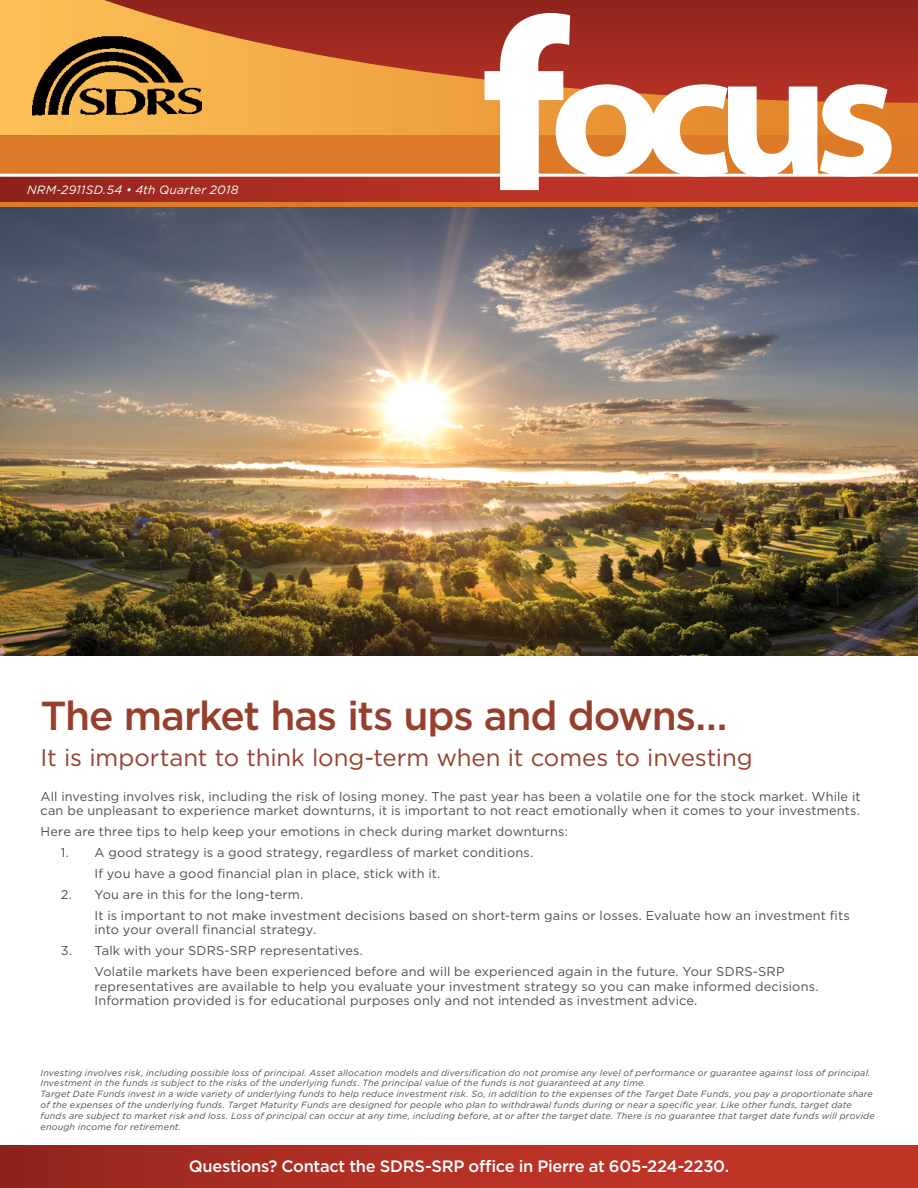
<style>
.page{position:relative;width:918px;height:1188px;background:#fff}
.page>*{position:absolute;margin:0;border:0;box-sizing:border-box;transform-origin:0 0}
.H1_1{font:500 40.5px "Gotham";letter-spacing:-.03em;color:#973f2d}
.t1{font:24px "Gotham";letter-spacing:-.005em;color:#973f2d}
.t2{font:500 16.5px "Gotham";letter-spacing:-.02em;color:#fff}
.t3{font:12.75px/14.2px "Gotham";letter-spacing:.015em;color:#4d4d4f}
.t4{font:italic 12px "Gotham";letter-spacing:.02em;color:#fff}
.t5{font:italic 9px/10.8px "Gotham";letter-spacing:.025em;color:#4d4d4f}
</style>
<div class="page">
<svg style="left:0;top:0;width:918px;height:135px;background:#cb7236"></svg>
<div style="left:0;top:135px;width:918px;height:73px;background:#dd7a27"></div>
<div style="left:0;top:176px;width:918px;height:26px;background:linear-gradient(to right,#99271f,#c93828)"></div>
<hr style="left:0;top:174px;width:918px;height:3px;background:#fff">
<img style="left:24px;top:28px;width:178px;height:90px">
<svg style="left:485px;top:13px;width:407px;height:177px"></svg>
<img style="left:0;top:208px;width:918px;height:448px">
<div style="left:0;top:1145px;width:918px;height:43px;background:linear-gradient(to right,#99271f,#c93828)"></div>
<p class="t4" style="left:27px;top:182px;width:213px">NRM-2911SD.54 • 4th Quarter 2018</p>
<h1 class="H1_1" style="left:40px;top:689px;width:688px">The market has its ups and downs…</h1>
<p class="t1" style="left:40px;top:742px;width:714px">It is important to think long-term when it comes to investing</p>
<p class="t3" style="left:40px;top:789px;width:822px">All investing involves risk, including the risk of losing money. The past year has been a volatile one for the stock market. While it can be unpleasant to experience market downturns, it is important to not react emotionally when it comes to your investments.</p>
<p class="t3" style="left:40px;top:824px;width:529px">Here are three tips to help keep your emotions in check during market downturns:</p>
<p class="t3" style="left:61px;top:845px;width:474px">1. A good strategy is a good strategy, regardless of market conditions.</p>
<p class="t3" style="left:94px;top:866px;width:347px">If you have a good financial plan in place, stick with it.</p>
<p class="t3" style="left:61px;top:887px;width:244px">2. You are in this for the long-term.</p>
<p class="t3" style="left:94px;top:908px;width:757px">It is important to not make investment decisions based on short-term gains or losses. Evaluate how an investment fits into your overall financial strategy.</p>
<p class="t3" style="left:61px;top:943px;width:304px">3. Talk with your SDRS-SRP representatives.</p>
<p class="t3" style="left:94px;top:964px;width:726px">Volatile markets have been experienced before and will be experienced again in the future. Your SDRS-SRP representatives are available to help you evaluate your investment strategy so you can make informed decisions.<br>Information provided is for educational purposes only and not intended as investment advice.</p>
<p class="t5" style="left:40px;top:1067px;width:832px">Investing involves risk, including possible loss of principal. Asset allocation models and diversification do not promise any level of performance or guarantee against loss of principal.<br>Investment in the funds is subject to the risks of the underlying funds. The principal value of the funds is not guaranteed at any time.</p>
<p class="t5" style="left:40px;top:1088px;width:836px">Target Date Funds invest in a wide variety of underlying funds to help reduce investment risk. So, in addition to the expenses of the Target Date Funds, you pay a proportionate share of the expenses of the underlying funds. Target Maturity Funds are designed for people who plan to withdrawal funds during or near a specific year. Like other funds, target date funds are subject to market risk and loss. Loss of principal can occur at any time, including before, at or after the target date. There is no guarantee that target date funds will provide enough income for retirement.</p>
<p class="t2" style="left:189px;top:1155px;width:542px">Questions? Contact the SDRS-SRP office in Pierre at 605-224-2230.</p>
</div>
